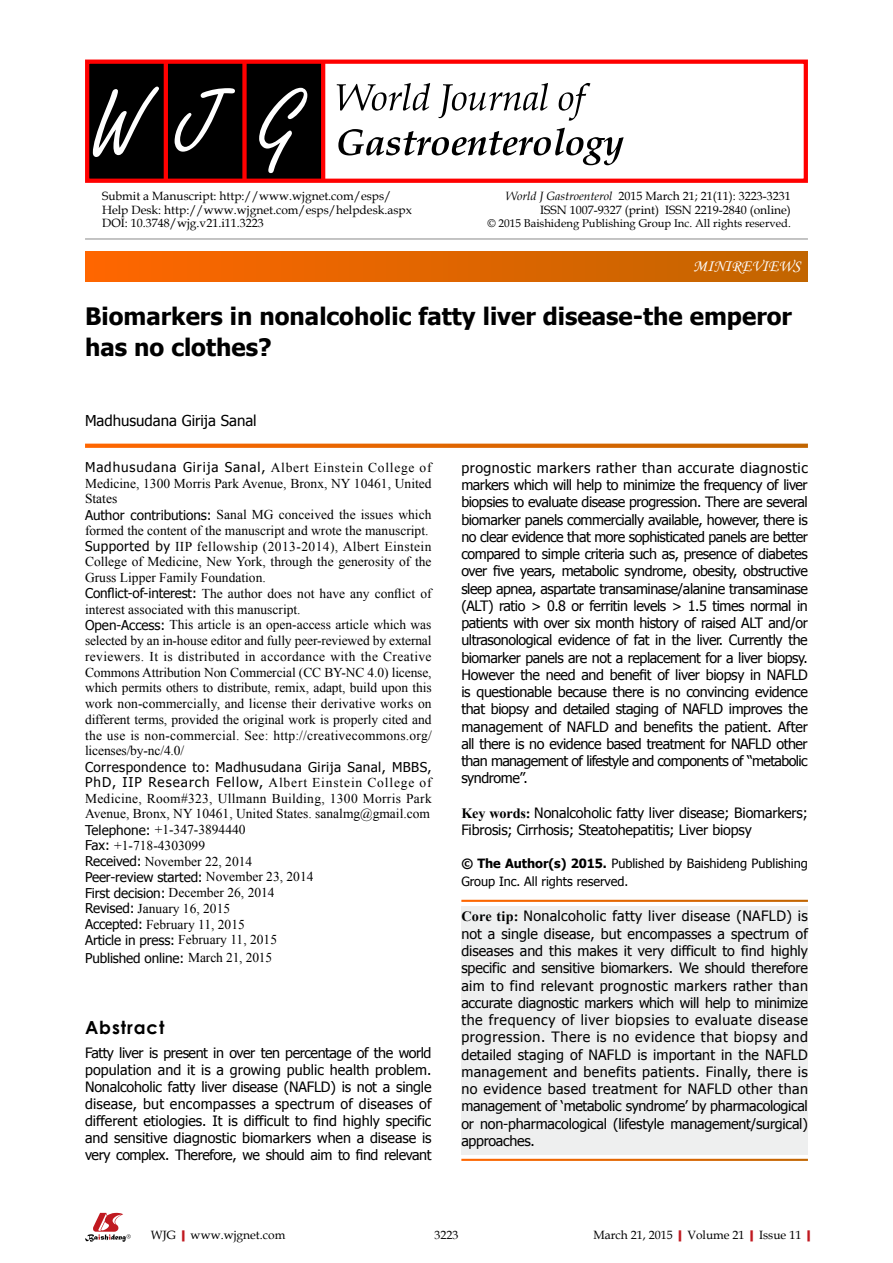
<style>
.page{position:relative;width:893px;height:1263px;background:#fff}
.page>*{position:absolute;margin:0;border:0;box-sizing:border-box;transform-origin:0 0}
.t1{font:700 24px/31.5px "Tahoma";color:#000}
.t2{font:700 18px "Century Gothic";letter-spacing:.05em;color:#000}
.t3{font:16.5px "Monotype Corsiva";color:#fff}
.t4{font:15px "Tahoma";color:#000}
.t5{font:14.25px/17.2px "Tahoma";letter-spacing:-.015em;color:#000;text-align:justify}
.t6{font:13.5px/15.8px "Times New Roman";color:#000}
.t7{font:13.5px "Tahoma";letter-spacing:-.01em;color:#000}
.t8{font:12.75px/17.2px "Tahoma";letter-spacing:-.005em;color:#000}
.t9{font:12px/13.5px "Book Antiqua";color:#000}
.t10{font:11.25px "Book Antiqua";color:#000}
.s1{font-style:italic}
.s2{font-family:"Tahoma"}
.s3{font-family:"Times New Roman"}
.s4{font-family:"Times New Roman";font-weight:700}
.s5{font-weight:700}
.s6{font-weight:700;color:#c01920}
</style>
<div class="page">
<div style="left:461px;top:906px;width:347px;height:249px;background:#eeefef"></div>
<div style="left:87px;top:61px;width:236px;height:121px;background:#000"></div>
<hr style="left:164px;top:61px;width:4px;height:121px;background:#f00">
<div style="left:242px;top:61px;width:5px;height:121px;background:#f00"></div>
<hr style="left:321px;top:61px;width:4px;height:121px;background:#f00">
<div style="left:85px;top:60px;width:723px;height:123px;border:4px solid #f00"></div>
<svg style="left:259px;top:88px;width:48px;height:85px"></svg>
<svg style="left:175px;top:88px;width:60px;height:64px"></svg>
<svg style="left:93px;top:87px;width:66px;height:70px"></svg>
<svg style="left:337px;top:83px;width:253px;height:38px"></svg>
<svg style="left:338px;top:128px;width:286px;height:37px"></svg>
<svg style="left:85px;top:1213px;width:46px;height:29px"></svg>
<div style="left:85px;top:252px;width:723px;height:29px;background:linear-gradient(to right,#f60,#c16500)"></div>
<hr style="left:85px;top:239px;width:723px;height:1px;background:#898989">
<svg style="left:85px;top:444px;width:723px;height:4px;background:#e16a08"></svg>
<p class="t9" style="left:102px;top:189px;width:311px">Submit a Manuscript: http://www.wjgnet.com/esps/<br>Help Desk: http://www.wjgnet.com/esps/helpdesk.aspx<br>DOI: 10.3748/wjg.v21.i11.3223</p>
<p class="t9" style="left:506px;top:189px;width:287px;text-align:right"><span class="s1">World J Gastroenterol</span> 2015 March 21; 21(11): 3223-3231<br>ISSN 1007-9327 (print) ISSN 2219-2840 (online)</p>
<p class="t10" style="left:487px;top:215px;width:305px">© 2015 Baishideng Publishing Group Inc. All rights reserved.</p>
<p class="t3" style="left:693px;top:256px;width:109px">MINIREVIEWS</p>
<p class="t1" style="left:85px;top:298px;width:708px">Biomarkers in nonalcoholic fatty liver disease-the emperor has no clothes?</p>
<p class="t4" style="left:85px;top:410px;width:173px">Madhusudana Girija Sanal</p>
<p class="t6" style="left:85px;top:460px;width:348px"><span class="s2">Madhusudana Girija Sanal,</span> Albert Einstein College of Medicine, 1300 Morris Park Avenue, Bronx, NY 10461, United States<br><span class="s2">Author contributions:</span> Sanal MG conceived the issues which formed the content of the manuscript and wrote the manuscript.<br><span class="s2">Supported by</span> IIP fellowship (2013-2014), Albert Einstein College of Medicine, New York, through the generosity of the Gruss Lipper Family Foundation.<br><span class="s2">Conflict-of-interest:</span> The author does not have any conflict of interest associated with this manuscript.<br><span class="s2">Open-Access:</span> This article is an open-access article which was selected by an in-house editor and fully peer-reviewed by external reviewers. It is distributed in accordance with the Creative Commons Attribution Non Commercial (CC BY-NC 4.0) license, which permits others to distribute, remix, adapt, build upon this work non-commercially, and license their derivative works on different terms, provided the original work is properly cited and the use is non-commercial. See: http://creativecommons.org/ licenses/by-nc/4.0/<br><span class="s2">Correspondence to: Madhusudana Girija Sanal, MBBS, PhD, IIP Research Fellow,</span> Albert Einstein College of Medicine, Room#323, Ullmann Building, 1300 Morris Park Avenue, Bronx, NY 10461, United States. sanalmg@gmail.com <span class="s2">Telephone:</span> +1-347-3894440<br><span class="s2">Fax:</span> +1-718-4303099<br><span class="s2">Received:</span> November 22, 2014<br><span class="s2">Peer-review started:</span> November 23, 2014<br><span class="s2">First decision:</span> December 26, 2014<br><span class="s2">Revised:</span> January 16, 2015<br><span class="s2">Accepted:</span> February 11, 2015<br><span class="s2">Article in press:</span> February 11, 2015</p>
<p class="t7" style="left:85px;top:949px;width:189px">Published online: <span class="s3">March 21, 2015</span></p>
<p class="t2" style="left:85px;top:1014px;width:81px">Abstract</p>
<p class="t5" style="left:85px;top:1044px;width:348px">Fatty liver is present in over ten percentage of the world population and it is a growing public health problem.<br>Nonalcoholic fatty liver disease (NAFLD) is not a single disease, but encompasses a spectrum of diseases of different etiologies. It is difficult to find highly specific and sensitive diagnostic biomarkers when a disease is very complex. Therefore, we should aim to find relevant</p>
<p class="t5" style="left:461px;top:458px;width:348px">prognostic markers rather than accurate diagnostic markers which will help to minimize the frequency of liver biopsies to evaluate disease progression. There are several biomarker panels commercially available, however, there is no clear evidence that more sophisticated panels are better compared to simple criteria such as, presence of diabetes over five years, metabolic syndrome, obesity, obstructive sleep apnea, aspartate transaminase/alanine transaminase (ALT) ratio &gt; 0.8 or ferritin levels &gt; 1.5 times normal in patients with over six month history of raised ALT and/or ultrasonological evidence of fat in the liver. Currently the biomarker panels are not a replacement for a liver biopsy.<br>However the need and benefit of liver biopsy in NAFLD is questionable because there is no convincing evidence that biopsy and detailed staging of NAFLD improves the management of NAFLD and benefits the patient. After all there is no evidence based treatment for NAFLD other than management of lifestyle and components of “metabolic syndrome”.</p>
<p class="t5" style="left:461px;top:803px;width:348px"><span class="s4">Key words:</span> Nonalcoholic fatty liver disease; Biomarkers;<br>Fibrosis; Cirrhosis; Steatohepatitis; Liver biopsy</p>
<p class="t8" style="left:461px;top:854px;width:348px"><span class="s5">© The Author(s) 2015.</span> Published by Baishideng Publishing<br>Group Inc. All rights reserved.</p>
<p class="t5" style="left:461px;top:907px;width:348px"><span class="s4">Core tip:</span> Nonalcoholic fatty liver disease (NAFLD) is not a single disease, but encompasses a spectrum of diseases and this makes it very difficult to find highly specific and sensitive biomarkers. We should therefore aim to find relevant prognostic markers rather than accurate diagnostic markers which will help to minimize the frequency of liver biopsies to evaluate disease progression. There is no evidence that biopsy and detailed staging of NAFLD is important in the NAFLD management and benefits patients. Finally, there is no evidence based treatment for NAFLD other than management of ‘metabolic syndrome’ by pharmacological or non-pharmacological (lifestyle management/surgical) approaches.</p>
<p class="t9" style="left:151px;top:1227px;width:136px">WJG<span class="s6">|</span>www.wjgnet.com</p>
<p class="t9" style="left:434px;top:1227px;width:25px">3223</p>
<p class="t9" style="left:593px;top:1227px;width:224px">March 21, 2015<span class="s6">|</span>Volume 21<span class="s6">|</span>Issue 11<span class="s6">|</span></p>
</div>
